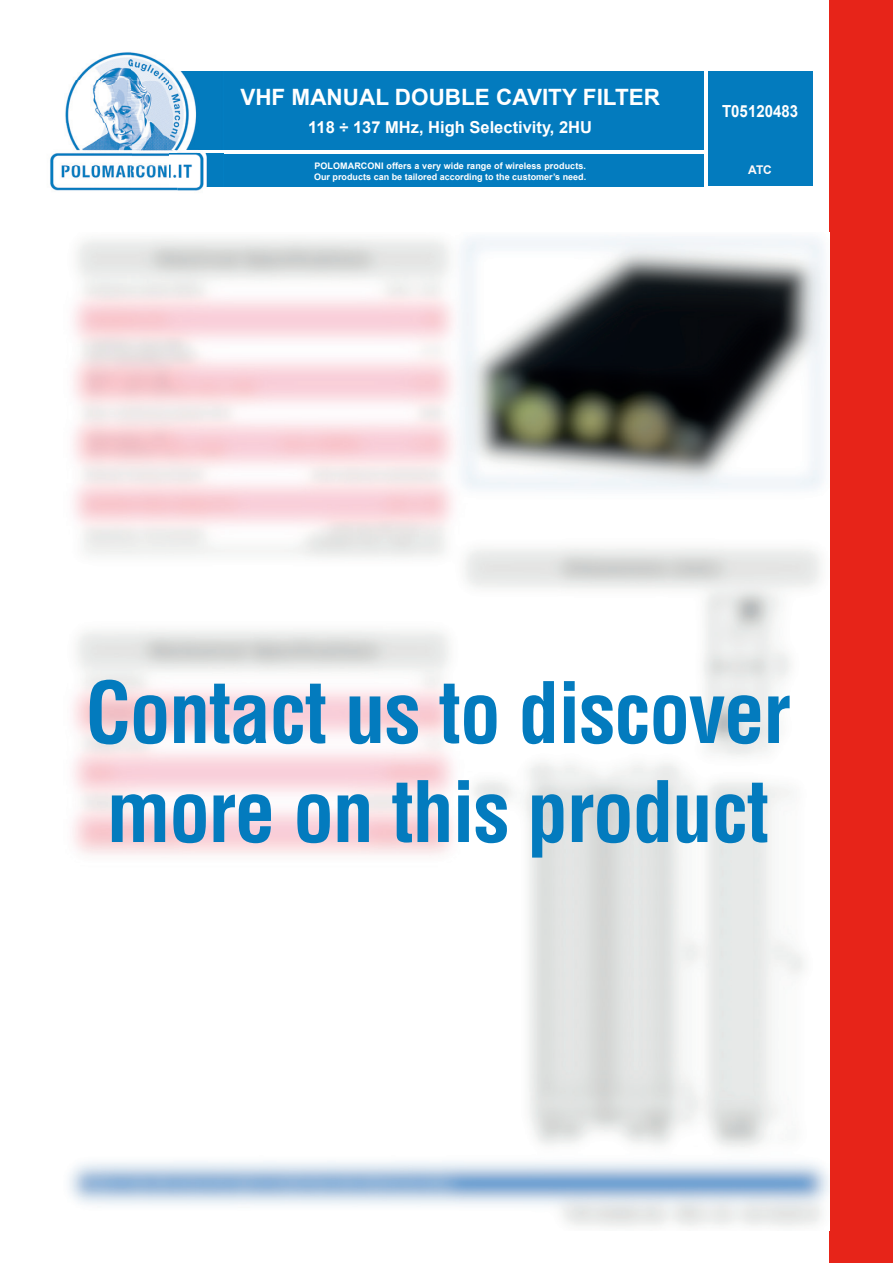
<style>
.page{position:relative;width:893px;height:1263px;background:#fff}
.page>*{position:absolute;margin:0;border:0;box-sizing:border-box;transform-origin:0 0}
.t1{font:700 condensed 82.5px/99px "Helvetica";letter-spacing:-.02em;color:#037bbe}
.t2{font:700 22.5px "Arial";color:#fff}
.t3{font:700 16.65px "Arial";color:#fff;scale:.9 1}
.t4{font:700 16.5px "Arial";color:#fff}
.t5{font:700 12px "Arial";color:#fef8f8}
.t6{font:700 9px/10.8px "Arial";letter-spacing:.005em;color:#fff}
</style>
<div class="page">
<div style="left:169px;top:72px;width:534px;height:78px;background:#037bbe"></div>
<div style="left:829px;top:0;width:64px;height:1263px;background:#e72419"></div>
<div style="left:708px;top:72px;width:104px;height:114px;background:#037bbe"></div>
<div style="left:169px;top:154px;width:534px;height:32px;background:#037bbe"></div>
<img style="left:75px;top:52px;width:149px;height:29px">
<img style="left:50px;top:81px;width:127px;height:110px">
<img style="left:177px;top:150px;width:47px;height:41px">
<img style="left:169px;top:72px;width:55px;height:78px">
<img style="left:169px;top:154px;width:55px;height:32px">
<img style="left:69px;top:237px;width:760px;height:990px">
<h2 class="t2" style="left:240px;top:82px;width:421px">VHF MANUAL DOUBLE CAVITY FILTER</h2>
<h3 class="t4" style="left:308px;top:116px;width:285px">118 ÷ 137 MHz, High Selectivity, 2HU</h3>
<p class="t6" style="left:314px;top:161px;width:274px">POLOMARCONI offers a very wide range of wireless products.<br>Our products can be tailored according to the customer’s need.</p>
<h3 class="t3" style="left:722px;top:100px;width:86px">T05120483</h3>
<h3 class="t5" style="left:748px;top:162px;width:25px">ATC</h3>
<h1 class="t1" style="left:85px;top:663px;width:707px">Contact us to discover more on this product</h1>
</div>
